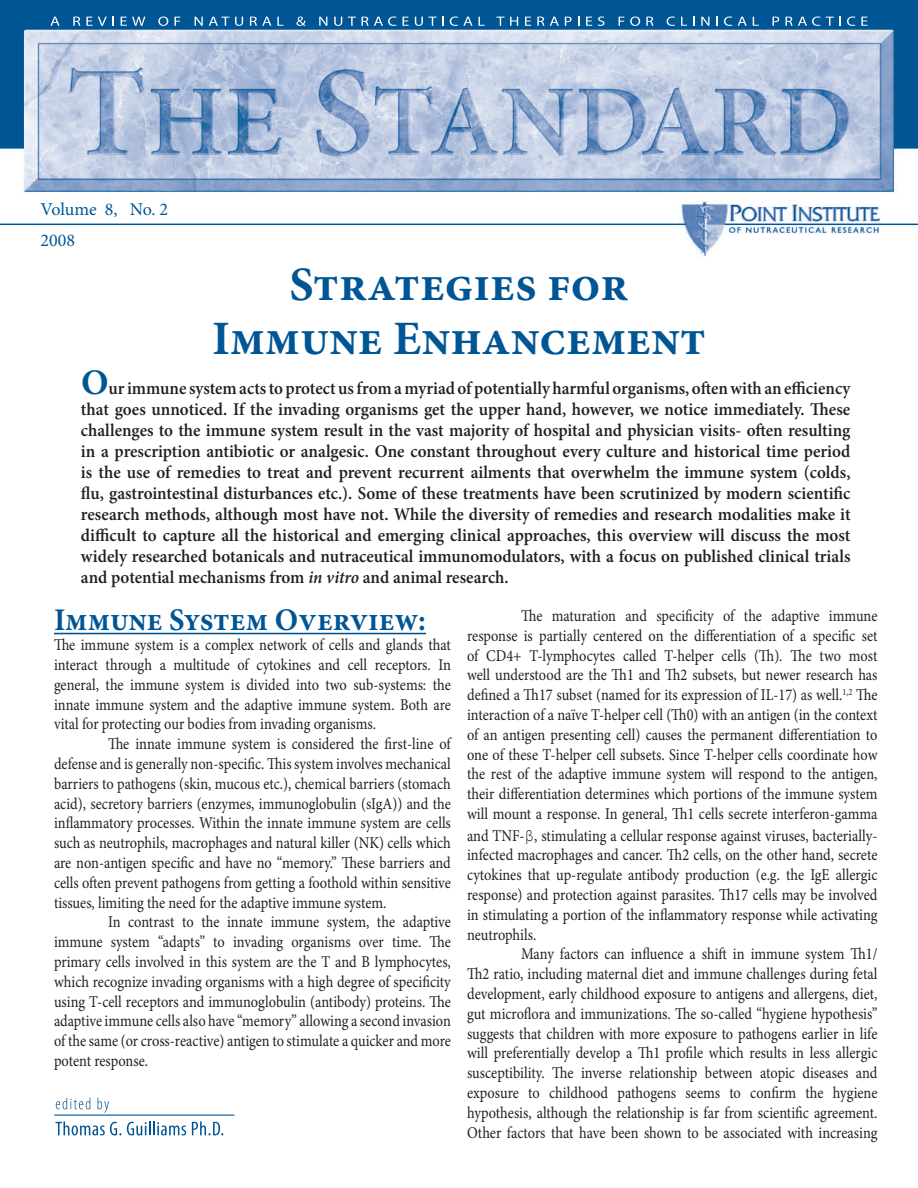
<style>
.page{position:relative;width:918px;height:1188px;background:#fff}
.page>*{position:absolute;margin:0;border:0;box-sizing:border-box;transform-origin:0 0}
.t1{font:700 48px/54px "Minion Pro";color:#005595;text-align:center}
.t2{font:700 31.5px "Minion Pro";color:#005595}
.t3{font:600 18px/21px "Minion Pro";color:#231f20;text-align:justify;scale:.95 1}
.t4{font:18px/31.5px "Minion Pro";letter-spacing:-.005em;color:#005595}
.t5{font:16.5px/19.8px "Minion Pro";letter-spacing:-.005em;color:#231f20;text-align:justify;scale:.87 1}
.s1{font-weight:700;font-size:36px;color:#005595}
.s2{font-style:italic}
.s3{font-family:"Courier New";font-size:18px}
</style>
<div class="page">
<img style="left:0;top:0;width:918px;height:1136px">
<hr style="left:54px;top:633px;width:372px;height:1px;background:#005595">
<svg style="left:50px;top:17px;width:10px;height:9px"></svg>
<svg style="left:73px;top:17px;width:7px;height:9px"></svg>
<svg style="left:86px;top:17px;width:28px;height:9px"></svg>
<svg style="left:121px;top:17px;width:24px;height:9px"></svg>
<svg style="left:158px;top:16px;width:10px;height:10px"></svg>
<svg style="left:175px;top:17px;width:5px;height:9px"></svg>
<svg style="left:195px;top:17px;width:8px;height:9px"></svg>
<svg style="left:209px;top:17px;width:20px;height:9px"></svg>
<svg style="left:235px;top:17px;width:8px;height:9px"></svg>
<svg style="left:250px;top:17px;width:21px;height:9px"></svg>
<svg style="left:277px;top:17px;width:6px;height:9px"></svg>
<svg style="left:297px;top:16px;width:9px;height:10px"></svg>
<svg style="left:319px;top:17px;width:8px;height:9px"></svg>
<svg style="left:334px;top:17px;width:8px;height:9px"></svg>
<svg style="left:348px;top:17px;width:8px;height:9px"></svg>
<svg style="left:362px;top:16px;width:34px;height:10px"></svg>
<svg style="left:403px;top:17px;width:6px;height:9px"></svg>
<svg style="left:415px;top:17px;width:29px;height:9px"></svg>
<svg style="left:450px;top:16px;width:23px;height:10px"></svg>
<svg style="left:479px;top:17px;width:6px;height:9px"></svg>
<svg style="left:496px;top:17px;width:22px;height:9px"></svg>
<svg style="left:525px;top:17px;width:6px;height:9px"></svg>
<svg style="left:537px;top:17px;width:7px;height:9px"></svg>
<svg style="left:550px;top:17px;width:9px;height:9px"></svg>
<svg style="left:565px;top:17px;width:7px;height:9px"></svg>
<svg style="left:586px;top:17px;width:6px;height:9px"></svg>
<svg style="left:598px;top:16px;width:6px;height:10px"></svg>
<svg style="left:619px;top:17px;width:5px;height:9px"></svg>
<svg style="left:630px;top:16px;width:10px;height:10px"></svg>
<svg style="left:646px;top:17px;width:7px;height:9px"></svg>
<svg style="left:667px;top:16px;width:8px;height:10px"></svg>
<svg style="left:681px;top:17px;width:6px;height:9px"></svg>
<svg style="left:701px;top:17px;width:9px;height:9px"></svg>
<svg style="left:716px;top:17px;width:2px;height:9px"></svg>
<svg style="left:724px;top:16px;width:8px;height:10px"></svg>
<svg style="left:738px;top:17px;width:9px;height:9px"></svg>
<svg style="left:753px;top:17px;width:6px;height:9px"></svg>
<svg style="left:773px;top:17px;width:6px;height:9px"></svg>
<svg style="left:786px;top:16px;width:34px;height:10px"></svg>
<svg style="left:826px;top:17px;width:15px;height:9px"></svg>
<svg style="left:847px;top:16px;width:8px;height:10px"></svg>
<svg style="left:861px;top:17px;width:7px;height:9px"></svg>
<svg style="left:56px;top:1098px;width:34px;height:11px"></svg>
<svg style="left:97px;top:1098px;width:12px;height:15px"></svg>
<svg style="left:56px;top:1121px;width:65px;height:15px"></svg>
<svg style="left:127px;top:1121px;width:59px;height:14px"></svg>
<svg style="left:192px;top:1121px;width:31px;height:15px"></svg>
<hr style="left:55px;top:1115px;width:179px;height:1px;background:#005595">
<p class="t4" style="left:40px;top:193px;width:129px">Volume 8, No. 2<br>2008</p>
<h1 class="t1" style="left:212px;top:257px;width:495px">Strategies for<br>Immune Enhancement</h1>
<p class="t3" style="left:81px;top:377px;width:812px"><span class="s1">O</span>ur immune system acts to protect us from a myriad of potentially harmful organisms, often with an efficiency that goes unnoticed. If the invading organisms get the upper hand, however, we notice immediately. These challenges to the immune system result in the vast majority of hospital and physician visits- often resulting in a prescription antibiotic or analgesic. One constant throughout every culture and historical time period is the use of remedies to treat and prevent recurrent ailments that overwhelm the immune system (colds, flu, gastrointestinal disturbances etc.). Some of these treatments have been scrutinized by modern scientific research methods, although most have not. While the diversity of remedies and research modalities make it difficult to capture all the historical and emerging clinical approaches, this overview will discuss the most widely researched botanicals and nutraceutical immunomodulators, with a focus on published clinical trials and potential mechanisms from <span class="s2">in vitro</span> and animal research.</p>
<h2 class="t2" style="left:54px;top:598px;width:374px">Immune System Overview:</h2>
<p class="t5" style="left:54px;top:635px;width:458px">The immune system is a complex network of cells and glands that interact through a multitude of cytokines and cell receptors. In general, the immune system is divided into two sub-systems: the innate immune system and the adaptive immune system. Both are vital for protecting our bodies from invading organisms.</p>
<p class="t5" style="left:54px;top:734px;width:458px;text-indent:54px">The innate immune system is considered the first-line of defense and is generally non-specific. This system involves mechanical barriers to pathogens (skin, mucous etc.), chemical barriers (stomach acid), secretory barriers (enzymes, immunoglobulin (sIgA)) and the inflammatory processes. Within the innate immune system are cells such as neutrophils, macrophages and natural killer (NK) cells which are non-antigen specific and have no “memory.” These barriers and cells often prevent pathogens from getting a foothold within sensitive tissues, limiting the need for the adaptive immune system.</p>
<p class="t5" style="left:54px;top:912px;width:458px;text-indent:54px">In contrast to the innate immune system, the adaptive immune system “adapts” to invading organisms over time. The primary cells involved in this system are the T and B lymphocytes, which recognize invading organisms with a high degree of specificity using T-cell receptors and immunoglobulin (antibody) proteins. The adaptive immune cells also have “memory” allowing a second invasion of the same (or cross-reactive) antigen to stimulate a quicker and more potent response.</p>
<p class="t5" style="left:467px;top:606px;width:473px;text-indent:54px">The maturation and specificity of the adaptive immune response is partially centered on the differentiation of a specific set of CD4+ T-lymphocytes called T-helper cells (Th). The two most well understood are the Th1 and Th2 subsets, but newer research has defined a Th17 subset (named for its expression of IL-17) as well.<sup>1,2</sup> The interaction of a naïve T-helper cell (Th0) with an antigen (in the context of an antigen presenting cell) causes the permanent differentiation to one of these T-helper cell subsets. Since T-helper cells coordinate how the rest of the adaptive immune system will respond to the antigen, their differentiation determines which portions of the immune system will mount a response. In general, Th1 cells secrete interferon-gamma</p>
<p class="t5" style="left:467px;top:826px;width:473px">and TNF-<span class="s3">β</span>, stimulating a cellular response against viruses, bacterially&shy;infected macrophages and cancer. Th2 cells, on the other hand, secrete cytokines that up-regulate antibody production (e.g. the IgE allergic response) and protection against parasites. Th17 cells may be involved in stimulating a portion of the inflammatory response while activating neutrophils.</p>
<p class="t5" style="left:467px;top:944px;width:473px;text-indent:54px">Many factors can influence a shift in immune system Th1/ Th2 ratio, including maternal diet and immune challenges during fetal development, early childhood exposure to antigens and allergens, diet, gut microflora and immunizations. The so-called “hygiene hypothesis” suggests that children with more exposure to pathogens earlier in life will preferentially develop a Th1 profile which results in less allergic susceptibility. The inverse relationship between atopic diseases and exposure to childhood pathogens seems to confirm the hygiene hypothesis, although the relationship is far from scientific agreement.<br>Other factors that have been shown to be associated with increasing</p>
</div>
